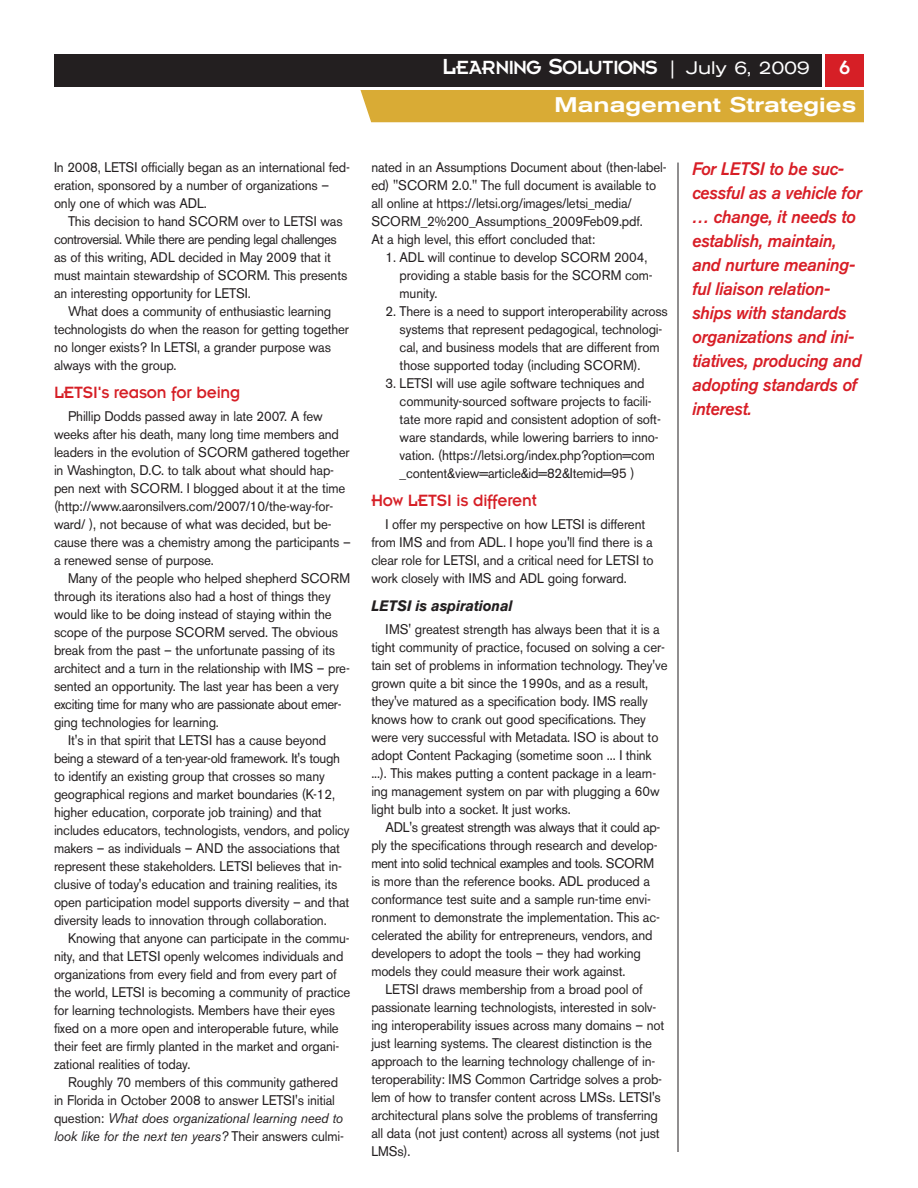
<style>
.page{position:relative;width:918px;height:1188px;background:#fff}
.page>*{position:absolute;margin:0;border:0;box-sizing:border-box;transform-origin:0 0}
.t1{font:21px "Insignia";letter-spacing:-.055em;color:#fff}
.t2{font:500 expanded 21px "Akzidenz Grotesk BE";color:#fff}
.t3{font:italic 500 18px/24px "Akzidenz Grotesk BE";letter-spacing:-.015em;color:#d81e26;scale:.95 1}
.t4{font:18px "Insignia";letter-spacing:-.01em;color:#d61f26;scale:.95 1}
.t5{font:italic 700 15px "Akzidenz Grotesk BE";letter-spacing:-.01em;color:#231f20;scale:.95 1}
.t6{font:13.8px/18px "Akzidenz Grotesk BE";letter-spacing:-.01em;color:#231f20;scale:.95 1}
.t7{font:13.8px "Akzidenz Grotesk BE";letter-spacing:-.03em;color:#231f20;scale:.95 1}
.t8{font:italic 13.8px "Akzidenz Grotesk BE";letter-spacing:-.01em;color:#231f20;scale:.95 1}
.s1{font-style:normal}
.s2{font-size:24px}
.s3{font-family:"Akzidenz Grotesk BE";font-size:18px}
.s4{font-family:"Akzidenz Grotesk BE";font-stretch:expanded;font-size:18px}
</style>
<div class="page">
<div style="left:54px;top:54px;width:767px;height:32px;background:#231f20"></div>
<div style="left:826px;top:54px;width:38px;height:32px;background:#d61f26"></div>
<div style="left:360px;top:90px;width:504px;height:32px;background:#d9ab35"></div>
<hr style="left:678px;top:163px;width:1px;height:989px;background:#231f20">
<p class="t6" style="left:54px;top:159px;width:313px">In 2008, LETSI officially began as an international fed&shy;eration, sponsored by a number of organizations – only one of which was ADL.</p>
<p class="t6" style="left:54px;top:213px;width:310px;text-indent:14px">This decision to hand SCORM over to LETSI was controversial. While there are pending legal challenges as of this writing, ADL decided in May 2009 that it must maintain stewardship of SCORM. This presents an interesting opportunity for LETSI.</p>
<p class="t6" style="left:54px;top:303px;width:312px;text-indent:14px">What does a community of enthusiastic learning technologists do when the reason for getting together no longer exists? In LETSI, a grander purpose was always with the group.</p>
<h2 class="t4" style="left:54px;top:387px;width:198px">LETSI's reason for being</h2>
<p class="t6" style="left:54px;top:408px;width:314px;text-indent:14px">Phillip Dodds passed away in late 2007. A few weeks after his death, many long time members and leaders in the evolution of SCORM gathered together in Washington, D.C. to talk about what should hap&shy;pen next with SCORM. I blogged about it at the time (http://www.aaronsilvers.com/2007/10/the-way-for&shy;ward/ ), not because of what was decided, but be&shy;cause there was a chemistry among the participants – a renewed sense of purpose.</p>
<p class="t6" style="left:68px;top:570px;width:298px">Many of the people who helped shepherd SCORM</p>
<p class="t6" style="left:54px;top:588px;width:293px">through its iterations also had a host of things they</p>
<p class="t6" style="left:54px;top:606px;width:294px">would like to be doing instead of staying within the</p>
<p class="t6" style="left:54px;top:624px;width:300px">scope of the purpose SCORM served. The obvious</p>
<p class="t6" style="left:54px;top:642px;width:297px">break from the past – the unfortunate passing of its</p>
<p class="t6" style="left:54px;top:660px;width:313px">architect and a turn in the relationship with IMS – pre-</p>
<p class="t6" style="left:54px;top:678px;width:301px">sented an opportunity. The last year has been a very</p>
<p class="t7" style="left:54px;top:699px;width:304px">exciting time for many who are passionate about emer-</p>
<p class="t6" style="left:54px;top:714px;width:175px">ging technologies for learning.</p>
<p class="t6" style="left:68px;top:732px;width:273px">It's in that spirit that LETSI has a cause beyond</p>
<p class="t7" style="left:54px;top:753px;width:303px">being a steward of a ten-year-old framework. It's tough</p>
<p class="t6" style="left:54px;top:768px;width:287px">to identify an existing group that crosses so many</p>
<p class="t6" style="left:54px;top:786px;width:297px">geographical regions and market boundaries (K-12,</p>
<p class="t6" style="left:54px;top:804px;width:283px">higher education, corporate job training) and that</p>
<p class="t6" style="left:54px;top:822px;width:313px">includes educators, technologists, vendors, and policy</p>
<p class="t6" style="left:54px;top:840px;width:303px">makers – as individuals – AND the associations that</p>
<p class="t6" style="left:54px;top:858px;width:305px">represent these stakeholders. LETSI believes that in-</p>
<p class="t6" style="left:54px;top:876px;width:300px">clusive of today's education and training realities, its</p>
<p class="t6" style="left:54px;top:894px;width:312px">open participation model supports diversity – and that</p>
<p class="t6" style="left:54px;top:912px;width:289px">diversity leads to innovation through collaboration.</p>
<p class="t6" style="left:68px;top:930px;width:298px">Knowing that anyone can participate in the commu-</p>
<p class="t6" style="left:54px;top:948px;width:306px">nity, and that LETSI openly welcomes individuals and</p>
<p class="t6" style="left:54px;top:966px;width:299px">organizations from every field and from every part of</p>
<p class="t6" style="left:54px;top:984px;width:313px">the world, LETSI is becoming a community of practice</p>
<p class="t6" style="left:54px;top:1002px;width:298px">for learning technologists. Members have their eyes</p>
<p class="t6" style="left:54px;top:1020px;width:301px">fixed on a more open and interoperable future, while</p>
<p class="t6" style="left:54px;top:1038px;width:302px">their feet are firmly planted in the market and organi-</p>
<p class="t6" style="left:54px;top:1056px;width:145px">zational realities of today.</p>
<p class="t6" style="left:68px;top:1074px;width:286px">Roughly 70 members of this community gathered</p>
<p class="t6" style="left:54px;top:1092px;width:297px">in Florida in October 2008 to answer LETSI's initial</p>
<p class="t8" style="left:54px;top:1113px;width:306px"><span class="s1">question:</span> What does organizational learning need to</p>
<p class="t8" style="left:54px;top:1131px;width:307px">look like for the next ten years? <span class="s1">Their answers culmi-</span></p>
<h1 class="t1" style="left:442px;top:60px;width:369px"><span class="s2">L</span>EARNING <span class="s2">S</span>OLUTIONS <span class="s3">|</span> <span class="s4">July 6, 2009</span></h1>
<h1 class="t1" style="left:839px;top:61px;width:13px">6</h1>
<h1 class="t2" style="left:555px;top:97px;width:303px">Management Strategies</h1>
<p class="t6" style="left:371px;top:159px;width:312px">nated in an Assumptions Document about (then-label&shy;ed) "SCORM 2.0." The full document is available to all online at https://letsi.org/images/letsi_media/ SCORM_2%200_Assumptions_2009Feb09.pdf.<br>At a high level, this effort concluded that:</p>
<p class="t6" style="left:400px;top:249px;width:268px;text-indent:-14px">1. ADL will continue to develop SCORM 2004, providing a stable basis for the SCORM com&shy;munity.</p>
<p class="t6" style="left:400px;top:303px;width:284px;text-indent:-14px">2. There is a need to support interoperability across systems that represent pedagogical, technologi&shy;cal, and business models that are different from those supported today (including SCORM).</p>
<p class="t6" style="left:400px;top:375px;width:276px;text-indent:-14px">3. LETSI will use agile software techniques and community-sourced software projects to facili&shy;tate more rapid and consistent adoption of soft&shy;ware standards, while lowering barriers to inno&shy;vation. (https://letsi.org/index.php?option=com _content&amp;view=article&amp;id=82&amp;Itemid=95 )</p>
<h2 class="t4" style="left:371px;top:495px;width:176px">How LETSI is different</h2>
<p class="t6" style="left:371px;top:516px;width:299px;text-indent:14px">I offer my perspective on how LETSI is different from IMS and from ADL. I hope you'll find there is a clear role for LETSI, and a critical need for LETSI to work closely with IMS and ADL going forward.</p>
<p class="t5" style="left:371px;top:601px;width:150px">LETSI is aspirational</p>
<p class="t6" style="left:371px;top:621px;width:313px;text-indent:14px">IMS' greatest strength has always been that it is a tight community of practice, focused on solving a cer&shy;tain set of problems in information technology. They've grown quite a bit since the 1990s, and as a result, they've matured as a specification body. IMS really knows how to crank out good specifications. They were very successful with Metadata. ISO is about to adopt Content Packaging (sometime soon ... I think ...). This makes putting a content package in a learn&shy;ing management system on par with plugging a 60w light bulb into a socket. It just works.</p>
<p class="t6" style="left:371px;top:819px;width:306px;text-indent:14px">ADL's greatest strength was always that it could ap&shy;ply the specifications through research and develop&shy;ment into solid technical examples and tools. SCORM is more than the reference books. ADL produced a conformance test suite and a sample run-time envi&shy;ronment to demonstrate the implementation. This ac&shy;celerated the ability for entrepreneurs, vendors, and developers to adopt the tools – they had working models they could measure their work against.</p>
<p class="t6" style="left:371px;top:981px;width:310px;text-indent:14px">LETSI draws membership from a broad pool of passionate learning technologists, interested in solv&shy;ing interoperability issues across many domains – not just learning systems. The clearest distinction is the approach to the learning technology challenge of in&shy;teroperability: IMS Common Cartridge solves a prob&shy;lem of how to transfer content across LMSs. LETSI's architectural plans solve the problems of transferring all data (not just content) across all systems (not just LMSs).</p>
<h2 class="t3" style="left:692px;top:158px;width:180px">For LETSI to be suc&shy;cessful as a vehicle for … change, it needs to establish, maintain, and nurture meaning&shy;ful liaison relation&shy;ships with standards organizations and ini&shy;tiatives, producing and adopting standards of interest.</h2>
</div>
